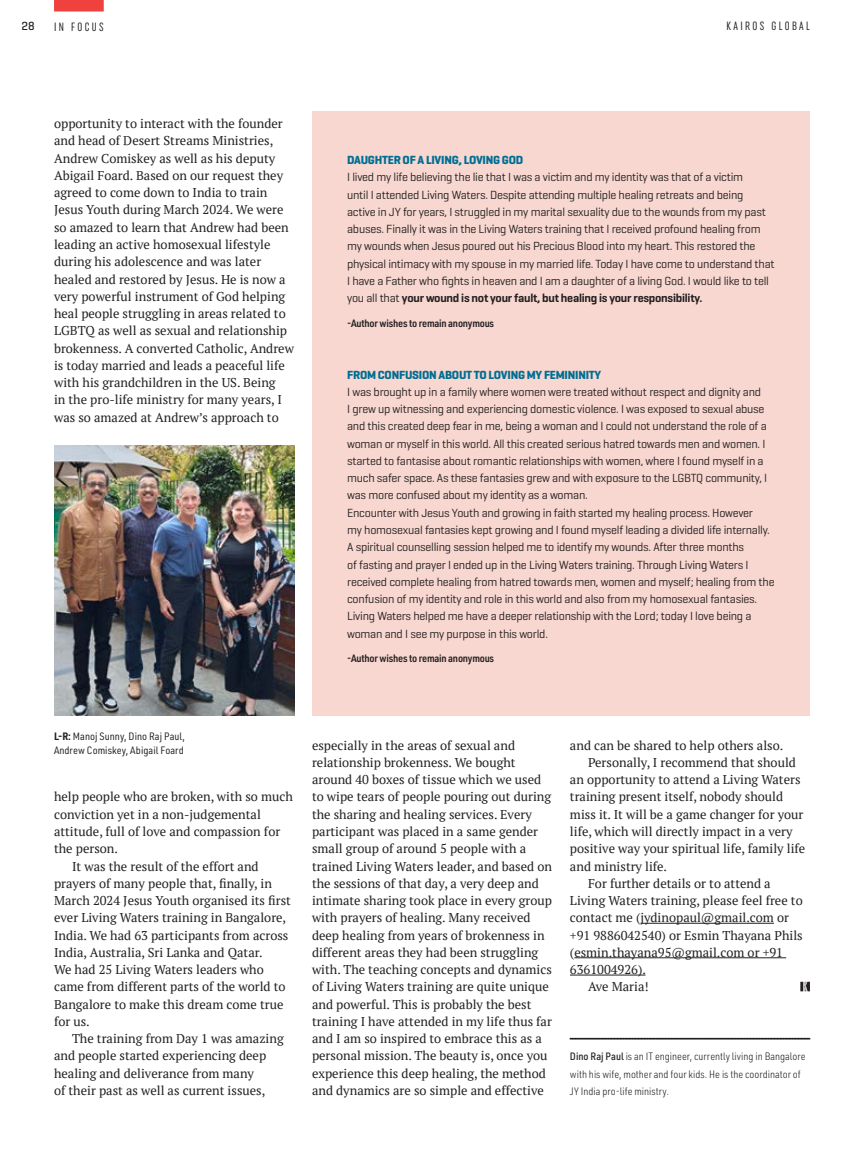
<style>
.page{position:relative;width:864px;height:1149px;background:#fff}
.page>*{position:absolute;margin:0;border:0;box-sizing:border-box;transform-origin:0 0}
.t1{font:12.75px/17.2px "PT Serif";color:#231f20}
.t2{font:12px/17.2px "Geogrotesque";letter-spacing:-.02em;color:#231f20}
.t3{font:700 12px "Geogrotesque";letter-spacing:-.02em;color:#006e94}
.t4{font:extra-condensed 12px "Uniform";letter-spacing:.2em;color:#231f20}
.t5{font:500 12px "Geogrotesque";color:#231f20}
.t6{font:300 10.5px/17.2px "URWDIN Semi Cond";color:#231f20}
.t7{font:600 10.5px "URWDIN Semi Cond";letter-spacing:-.02em;color:#231f20}
.t8{font:10.5px/13.5px "URWDIN Semi Cond";letter-spacing:.005em;color:#231f20}
.s1{font-weight:600}
.s2{font-weight:700}
.s3{font-weight:500}
</style>
<div class="page">
<div style="left:312px;top:111px;width:497px;height:604px;background:#f7d7cf"></div>
<div style="left:54px;top:0;width:50px;height:11px;background:#ef413d"></div>
<hr style="left:640px;top:922px;width:133px;height:1px;background:#231f20">
<hr style="left:574px;top:957px;width:211px;height:1px;background:#231f20">
<hr style="left:569px;top:974px;width:76px;height:1px;background:#231f20">
<svg style="left:800px;top:981px;width:9px;height:10px"></svg>
<img style="left:54px;top:445px;width:240px;height:270px">
<svg style="left:569px;top:1037px;width:240px;height:2px"></svg>
<p class="t5" style="left:21px;top:19px;width:15px">28</p>
<p class="t4" style="left:726px;top:19px;width:85px">KAIROS GLOBAL</p>
<p class="t4" style="left:54px;top:20px;width:51px">IN FOCUS</p>
<p class="t1" style="left:54px;top:115px;width:241px">opportunity to interact with the founder and head of Desert Streams Ministries, Andrew Comiskey as well as his deputy Abigail Foard. Based on our request they agreed to come down to India to train Jesus Youth during March 2024. We were so amazed to learn that Andrew had been leading an active homosexual lifestyle during his adolescence and was later healed and restored by Jesus. He is now a very powerful instrument of God helping heal people struggling in areas related to LGBTQ as well as sexual and relationship brokenness. A converted Catholic, Andrew is today married and leads a peaceful life with his grandchildren in the US. Being<br>in the pro-life ministry for many years, I was so amazed at Andrew’s approach to</p>
<p class="t3" style="left:347px;top:152px;width:177px">DAUGHTER OF A LIVING, LOVING GOD</p>
<p class="t2" style="left:347px;top:168px;width:429px">I lived my life believing the lie that I was a victim and my identity was that of a victim<br>until I attended Living Waters. Despite attending multiple healing retreats and being active in JY for years, I struggled in my marital sexuality due to the wounds from my past abuses. Finally it was in the Living Waters training that I received profound healing from my wounds when Jesus poured out his Precious Blood into my heart. This restored the physical intimacy with my spouse in my married life. Today I have come to understand that I have a Father who fights in heaven and I am a daughter of a living God. I would like to tell you all that <span class="s1">your wound is not your fault, but healing is your responsibility.</span></p>
<p class="t7" style="left:347px;top:316px;width:148px">-Author wishes to remain anonymous</p>
<p class="t3" style="left:347px;top:367px;width:255px">FROM CONFUSION ABOUT TO LOVING MY FEMININITY</p>
<p class="t2" style="left:347px;top:383px;width:429px">I was brought up in a family where women were treated without respect and dignity and<br>I grew up witnessing and experiencing domestic violence. I was exposed to sexual abuse and this created deep fear in me, being a woman and I could not understand the role of a woman or myself in this world. All this created serious hatred towards men and women. I started to fantasise about romantic relationships with women, where I found myself in a much safer space. As these fantasies grew and with exposure to the LGBTQ community, I was more confused about my identity as a woman.<br>Encounter with Jesus Youth and growing in faith started my healing process. However<br>my homosexual fantasies kept growing and I found myself leading a divided life internally.<br>A spiritual counselling session helped me to identify my wounds. After three months<br>of fasting and prayer I ended up in the Living Waters training. Through Living Waters I received complete healing from hatred towards men, women and myself; healing from the confusion of my identity and role in this world and also from my homosexual fantasies.<br>Living Waters helped me have a deeper relationship with the Lord; today I love being a woman and I see my purpose in this world.</p>
<p class="t7" style="left:347px;top:651px;width:148px">-Author wishes to remain anonymous</p>
<p class="t8" style="left:54px;top:729px;width:132px"><span class="s2">L-R:</span> Manoj Sunny, Dino Raj Paul,<br>Andrew Comiskey, Abigail Foard</p>
<p class="t1" style="left:54px;top:788px;width:240px">help people who are broken, with so much</p>
<p class="t1" style="left:54px;top:805px;width:208px">conviction yet in a non-judgemental</p>
<p class="t1" style="left:54px;top:822px;width:228px">attitude, full of love and compassion for</p>
<p class="t1" style="left:54px;top:839px;width:65px">the person.</p>
<p class="t1" style="left:72px;top:857px;width:188px">It was the result of the effort and</p>
<p class="t1" style="left:54px;top:874px;width:219px">prayers of many people that, finally, in</p>
<p class="t1" style="left:54px;top:891px;width:238px">March 2024 Jesus Youth organised its first</p>
<p class="t1" style="left:54px;top:908px;width:233px">ever Living Waters training in Bangalore,</p>
<p class="t1" style="left:54px;top:926px;width:236px">India. We had 63 participants from across</p>
<p class="t1" style="left:54px;top:943px;width:210px">India, Australia, Sri Lanka and Qatar.</p>
<p class="t1" style="left:54px;top:960px;width:211px">We had 25 Living Waters leaders who</p>
<p class="t1" style="left:54px;top:977px;width:233px">came from different parts of the world to</p>
<p class="t1" style="left:54px;top:995px;width:231px">Bangalore to make this dream come true</p>
<p class="t1" style="left:54px;top:1012px;width:37px">for us.</p>
<p class="t1" style="left:72px;top:1029px;width:213px">The training from Day 1 was amazing</p>
<p class="t1" style="left:54px;top:1046px;width:213px">and people started experiencing deep</p>
<p class="t1" style="left:54px;top:1064px;width:201px">healing and deliverance from many</p>
<p class="t1" style="left:54px;top:1081px;width:213px">of their past as well as current issues,</p>
<p class="t1" style="left:312px;top:736px;width:241px">especially in the areas of sexual and relationship brokenness. We bought around 40 boxes of tissue which we used to wipe tears of people pouring out during the sharing and healing services. Every participant was placed in a same gender small group of around 5 people with a trained Living Waters leader, and based on the sessions of that day, a very deep and intimate sharing took place in every group with prayers of healing. Many received deep healing from years of brokenness in different areas they had been struggling with. The teaching concepts and dynamics of Living Waters training are quite unique and powerful. This is probably the best training I have attended in my life thus far and I am so inspired to embrace this as a personal mission. The beauty is, once you experience this deep healing, the method and dynamics are so simple and effective</p>
<p class="t1" style="left:569px;top:736px;width:215px">and can be shared to help others also.</p>
<p class="t1" style="left:587px;top:753px;width:209px">Personally, I recommend that should</p>
<p class="t1" style="left:569px;top:770px;width:232px">an opportunity to attend a Living Waters</p>
<p class="t1" style="left:569px;top:788px;width:214px">training present itself, nobody should</p>
<p class="t1" style="left:569px;top:805px;width:235px">miss it. It will be a game changer for your</p>
<p class="t1" style="left:569px;top:822px;width:224px">life, which will directly impact in a very</p>
<p class="t1" style="left:569px;top:839px;width:237px">positive way your spiritual life, family life</p>
<p class="t1" style="left:569px;top:857px;width:99px">and ministry life.</p>
<p class="t1" style="left:587px;top:874px;width:184px">For further details or to attend a</p>
<p class="t1" style="left:569px;top:891px;width:234px">Living Waters training, please feel free to</p>
<p class="t1" style="left:569px;top:908px;width:220px">contact me (jydinopaul@gmail.com or</p>
<p class="t1" style="left:569px;top:926px;width:234px">+91 9886042540) or Esmin Thayana Phils</p>
<p class="t1" style="left:569px;top:943px;width:214px">(esmin.thayana95@gmail.com or +91</p>
<p class="t1" style="left:569px;top:960px;width:77px">6361004926).</p>
<p class="t1" style="left:587px;top:977px;width:62px">Ave Maria!</p>
<p class="t6" style="left:569px;top:1047px;width:237px"><span class="s3">Dino Raj Paul</span> is an IT engineer, currently living in Bangalore with his wife, mother and four kids. He is the coordinator of<br>JY India pro-life ministry.</p>
</div>
